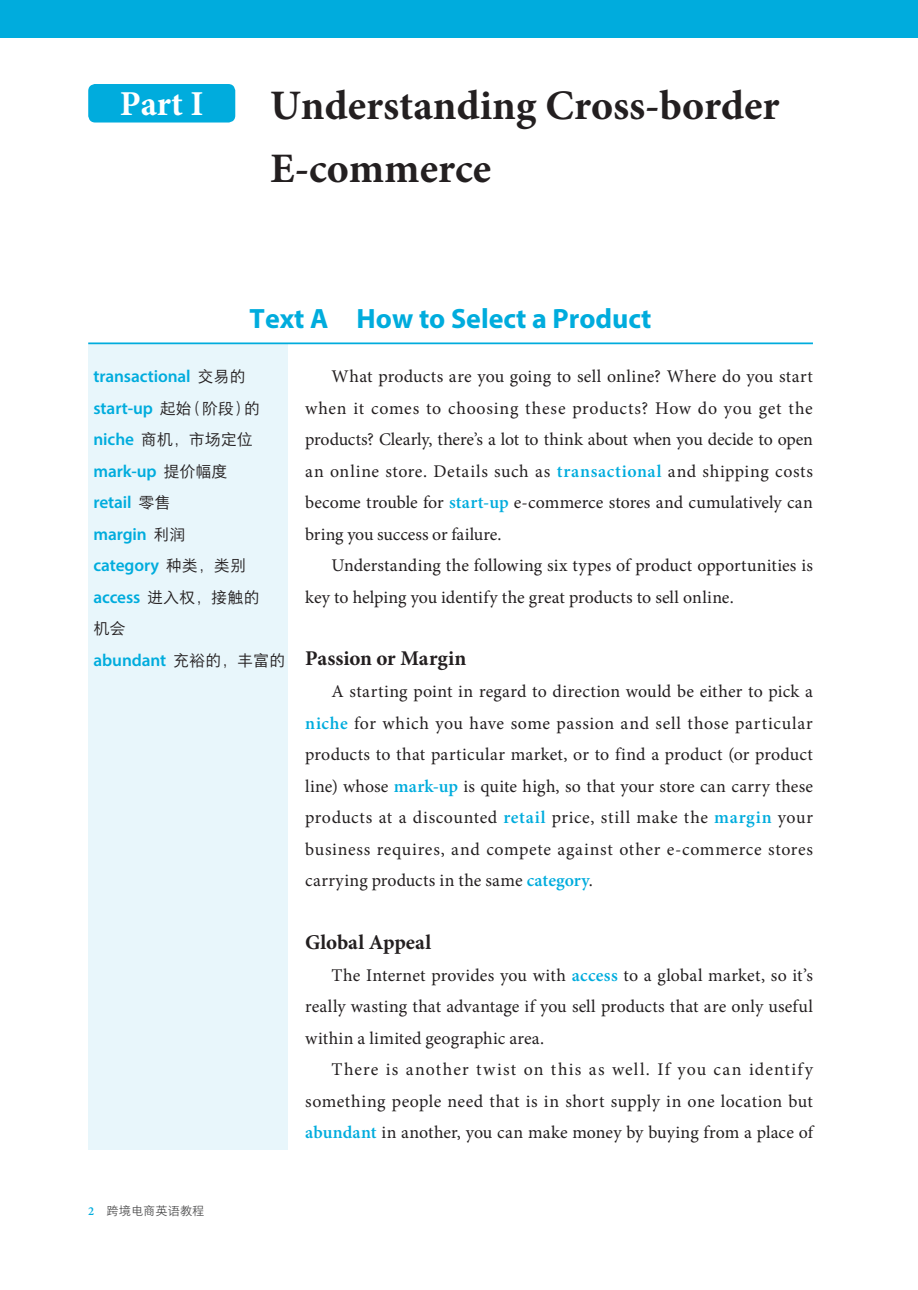
<style>
.page{position:relative;width:918px;height:1290px;background:#fff}
.page>*{position:absolute;margin:0;border:0;box-sizing:border-box;transform-origin:0 0}
.t1{font:700 42px/63px "Minion Pro";color:#231f20}
.t2{font:700 35px "Minion Pro";color:#fff}
.t3{font:700 28px "Myriad Pro";color:#00acdd}
.t4{font:700 21px "Minion Pro";color:#231f20}
.t5{font:17.85px/31.5px "Minion Pro";letter-spacing:.005em;color:#231f20;text-align:justify}
.t6{font:600 17.32px/31.5px "Myriad Pro";letter-spacing:-.005em;color:#00acdd}
.t7{font:16.1px/31.7px "FZYOUHK 506 L GBK1 0";letter-spacing:-.005em;color:#231f20}
.t8{font:12.25px "FZYOUHK 504 L GBK1 0";color:#3e3e3f}
.s1{font-family:"FZYOUHK 506 L GBK1 0";font-weight:400;font-size:16.1px;color:#231f20}
.s2{font-family:"Myriad Pro";font-weight:600;font-size:17.32px;color:#00acdd}
.s3{font-weight:600;color:#00acdd}
.s4{font-family:"Minion Pro";font-weight:600;color:#00acdd}
</style>
<div class="page">
<div style="left:88px;top:344px;width:200px;height:806px;background:#e8f6fb"></div>
<div style="left:88px;top:84px;width:147px;height:39px;background:#00acdd;border-radius:7px"></div>
<hr style="left:88px;top:342px;width:725px;height:2px;background:#00acdd">
<div style="left:0;top:0;width:918px;height:38px;background:#00acdd"></div>
<h2 class="t2" style="left:120px;top:79px;width:86px">Part I</h2>
<h1 class="t1" style="left:270px;top:73px;width:510px">Understanding Cross-border<br>E-commerce</h1>
<h3 class="t3" style="left:250px;top:300px;width:403px">Text A How to Select a Product</h3>
<p class="t6" style="left:93px;top:360px;width:168px">transactional <span class="s1">交易的</span>start-up <span class="s1">起始（阶段）的</span></p>
<p class="t7" style="left:93px;top:424px;width:161px"><span class="s2">niche</span> 商机，市场定位</p>
<p class="t6" style="left:93px;top:455px;width:154px">mark-up <span class="s1">提价幅度</span>retail <span class="s1">零售<br></span>margin <span class="s1">利润</span>category <span class="s1">种类，类别</span></p>
<p class="t7" style="left:93px;top:581px;width:167px"><span class="s2">access</span> 进入权，接触的机会</p>
<p class="t6" style="left:93px;top:644px;width:193px">abundant <span class="s1">充裕的，丰富的</span></p>
<p class="t5" style="left:305px;top:361px;width:509px;text-indent:26px">What products are you going to sell online? Where do you start when it comes to choosing these products? How do you get the products? Clearly, there’s a lot to think about when you decide to open an online store. Details such as <span class="s3">transactional</span> and shipping costs become trouble for <span class="s3">start-up</span> e-commerce stores and cumulatively can bring you success or failure.</p>
<p class="t5" style="left:305px;top:550px;width:509px;text-indent:26px">Understanding the following six types of product opportunities is key to helping you identify the great products to sell online.</p>
<p class="t4" style="left:305px;top:644px;width:163px">Passion or Margin</p>
<p class="t5" style="left:305px;top:676px;width:509px;text-indent:26px">A starting point in regard to direction would be either to pick a <span class="s3">niche</span> for which you have some passion and sell those particular products to that particular market, or to find a product (or product line) whose <span class="s3">mark-up</span> is quite high, so that your store can carry these products at a discounted <span class="s3">retail</span> price, still make the <span class="s3">margin</span> your business requires, and compete against other e-commerce stores carrying products in the same <span class="s3">category</span>.</p>
<p class="t4" style="left:305px;top:927px;width:128px">Global Appeal</p>
<p class="t5" style="left:305px;top:959px;width:509px;text-indent:26px">The Internet provides you with <span class="s3">access</span> to a global market, so it’s really wasting that advantage if you sell products that are only useful within a limited geographic area.</p>
<p class="t5" style="left:305px;top:1054px;width:509px;text-indent:26px">There is another twist on this as well. If you can identify something people need that is in short supply in one location but <span class="s3">abundant</span> in another, you can make money by buying from a place of</p>
<p class="t8" style="left:88px;top:1204px;width:118px"><span class="s4">2</span> 跨境电商英语教程</p>
</div>
